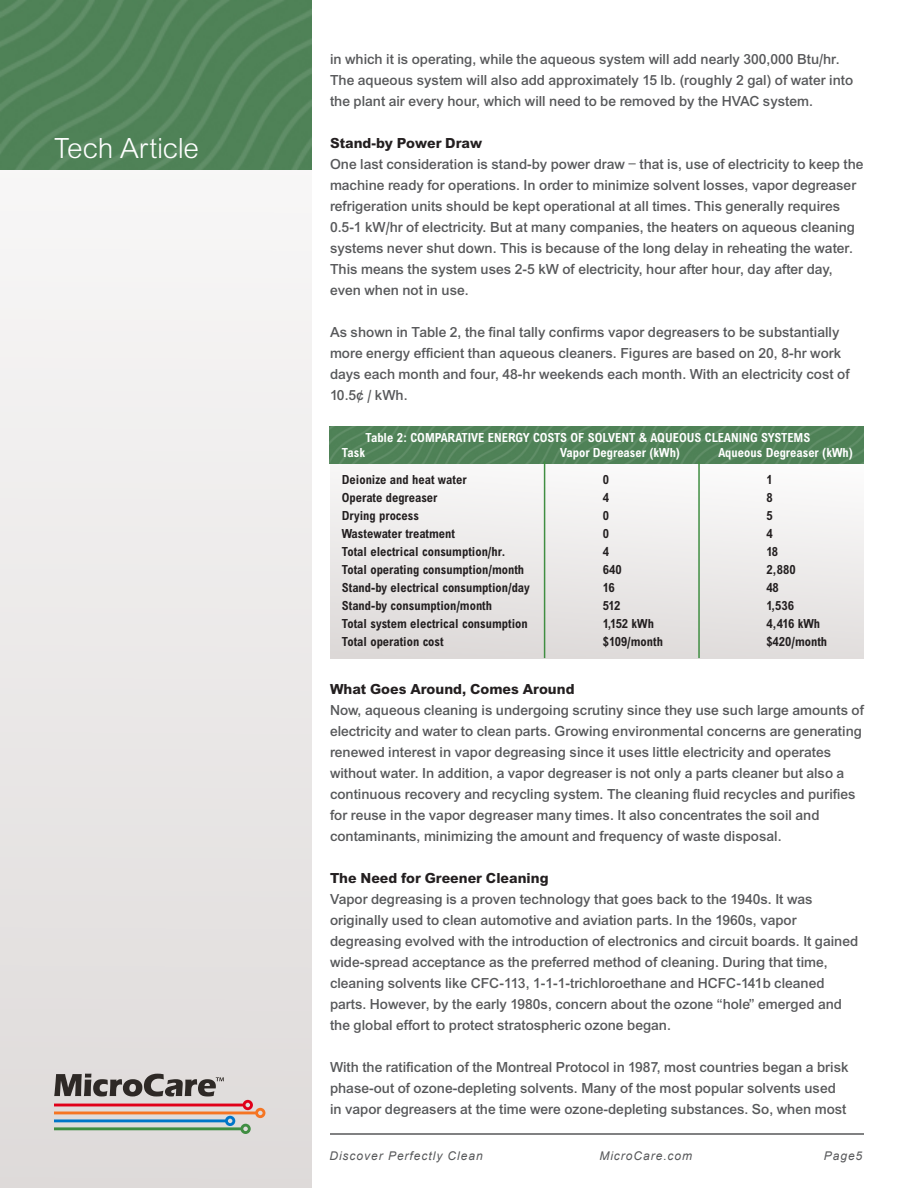
<style>
.page{position:relative;width:918px;height:1188px;background:#fff}
.page>*{position:absolute;margin:0;border:0;box-sizing:border-box;transform-origin:0 0}
.t1{font:30px "Arial Lgt";letter-spacing:-.02em;color:#fff}
.t2{font:15px/21px "Arial Mdm";color:#57585a}
.t3{font:15px "Arial Bld";color:#231f20}
.t4{font:13.5px "Arial Bld Cnd";color:#231f20}
.t5{font:13.5px "Arial Bld Cnd";color:#fff}
.t6{font:italic 12px "Arial";letter-spacing:.08em;color:#57585a}
</style>
<div class="page">
<svg style="left:0;top:238px;width:312px;height:950px;fill:#eae8e8"></svg>
<svg style="left:54px;top:1074px;width:211px;height:60px;background:#b4a9a5"></svg>
<hr style="left:330px;top:1133px;width:534px;height:2px;background:#57585a">
<img style="left:0;top:0;width:312px;height:170px">
<div style="left:330px;top:454px;width:534px;height:204px;background:linear-gradient(to bottom,#fcfbfb,#dedbda)"></div>
<img style="left:330px;top:426px;width:534px;height:37px">
<hr style="left:544px;top:462px;width:1px;height:196px;background:#408e42">
<hr style="left:698px;top:462px;width:2px;height:196px;background:#408e42">
<p class="t1" style="left:54px;top:128px;width:146px">Tech Article</p>
<p class="t2" style="left:330px;top:50px;width:525px">in which it is operating, while the aqueous system will add nearly 300,000 Btu/hr.<br>The aqueous system will also add approximately 15 lb. (roughly 2 gal) of water into the plant air every hour, which will need to be removed by the HVAC system.</p>
<p class="t3" style="left:330px;top:133px;width:154px">Stand-by Power Draw</p>
<p class="t2" style="left:330px;top:155px;width:535px">One last consideration is stand-by power draw – that is, use of electricity to keep the machine ready for operations. In order to minimize solvent losses, vapor degreaser refrigeration units should be kept operational at all times. This generally requires 0.5-1 kW/hr of electricity. But at many companies, the heaters on aqueous cleaning systems never shut down. This is because of the long delay in reheating the water.<br>This means the system uses 2-5 kW of electricity, hour after hour, day after day, even when not in use.</p>
<p class="t2" style="left:330px;top:323px;width:521px">As shown in Table 2, the final tally confirms vapor degreasers to be substantially more energy efficient than aqueous cleaners. Figures are based on 20, 8-hr work days each month and four, 48-hr weekends each month. With an electricity cost of 10.5¢ / kWh.</p>
<p class="t5" style="left:366px;top:428px;width:446px">Table 2: COMPARATIVE ENERGY COSTS OF SOLVENT &amp; AQUEOUS CLEANING SYSTEMS</p>
<p class="t5" style="left:342px;top:443px;width:25px">Task</p>
<p class="t5" style="left:560px;top:443px;width:122px">Vapor Degreaser (kWh)</p>
<p class="t5" style="left:718px;top:443px;width:136px">Aqueous Degreaser (kWh)</p>
<p class="t4" style="left:342px;top:471px;width:126px">Deionize and heat water</p>
<p class="t4" style="left:603px;top:471px;width:8px">0</p>
<p class="t4" style="left:766px;top:471px;width:8px">1</p>
<p class="t4" style="left:342px;top:489px;width:97px">Operate degreaser</p>
<p class="t4" style="left:603px;top:489px;width:8px">4</p>
<p class="t4" style="left:766px;top:489px;width:8px">8</p>
<p class="t4" style="left:342px;top:507px;width:79px">Drying process</p>
<p class="t4" style="left:603px;top:507px;width:8px">0</p>
<p class="t4" style="left:766px;top:507px;width:8px">5</p>
<p class="t4" style="left:342px;top:525px;width:115px">Wastewater treatment</p>
<p class="t4" style="left:603px;top:525px;width:8px">0</p>
<p class="t4" style="left:766px;top:525px;width:8px">4</p>
<p class="t4" style="left:342px;top:543px;width:165px">Total electrical consumption/hr.</p>
<p class="t4" style="left:603px;top:543px;width:8px">4</p>
<p class="t4" style="left:766px;top:543px;width:13px">18</p>
<p class="t4" style="left:342px;top:561px;width:184px">Total operating consumption/month</p>
<p class="t4" style="left:603px;top:561px;width:20px">640</p>
<p class="t4" style="left:766px;top:561px;width:31px">2,880</p>
<p class="t4" style="left:342px;top:579px;width:190px">Stand-by electrical consumption/day</p>
<p class="t4" style="left:603px;top:579px;width:13px">16</p>
<p class="t4" style="left:766px;top:579px;width:14px">48</p>
<p class="t4" style="left:342px;top:597px;width:152px">Stand-by consumption/month</p>
<p class="t4" style="left:603px;top:597px;width:19px">512</p>
<p class="t4" style="left:766px;top:597px;width:29px">1,536</p>
<p class="t4" style="left:342px;top:615px;width:187px">Total system electrical consumption</p>
<p class="t4" style="left:603px;top:615px;width:53px">1,152 kWh</p>
<p class="t4" style="left:766px;top:615px;width:55px">4,416 kWh</p>
<p class="t4" style="left:342px;top:633px;width:103px">Total operation cost</p>
<p class="t4" style="left:603px;top:633px;width:62px">$109/month</p>
<p class="t4" style="left:766px;top:633px;width:62px">$420/month</p>
<p class="t3" style="left:330px;top:679px;width:246px">What Goes Around, Comes Around</p>
<p class="t2" style="left:330px;top:701px;width:535px">Now, aqueous cleaning is undergoing scrutiny since they use such large amounts of electricity and water to clean parts. Growing environmental concerns are generating renewed interest in vapor degreasing since it uses little electricity and operates without water. In addition, a vapor degreaser is not only a parts cleaner but also a continuous recovery and recycling system. The cleaning fluid recycles and purifies for reuse in the vapor degreaser many times. It also concentrates the soil and contaminants, minimizing the amount and frequency of waste disposal.</p>
<p class="t3" style="left:330px;top:868px;width:220px">The Need for Greener Cleaning</p>
<p class="t2" style="left:330px;top:890px;width:530px">Vapor degreasing is a proven technology that goes back to the 1940s. It was originally used to clean automotive and aviation parts. In the 1960s, vapor degreasing evolved with the introduction of electronics and circuit boards. It gained wide-spread acceptance as the preferred method of cleaning. During that time, cleaning solvents like CFC-113, 1-1-1-trichloroethane and HCFC-141b cleaned parts. However, by the early 1980s, concern about the ozone “hole” emerged and the global effort to protect stratospheric ozone began.</p>
<p class="t2" style="left:330px;top:1058px;width:520px">With the ratification of the Montreal Protocol in 1987, most countries began a brisk phase-out of ozone-depleting solvents. Many of the most popular solvents used in vapor degreasers at the time were ozone-depleting substances. So, when most</p>
<p class="t6" style="left:329px;top:1148px;width:155px">Discover Perfectly Clean</p>
<p class="t6" style="left:599px;top:1148px;width:94px">MicroCare.com</p>
<p class="t6" style="left:824px;top:1148px;width:40px">Page5</p>
</div>
